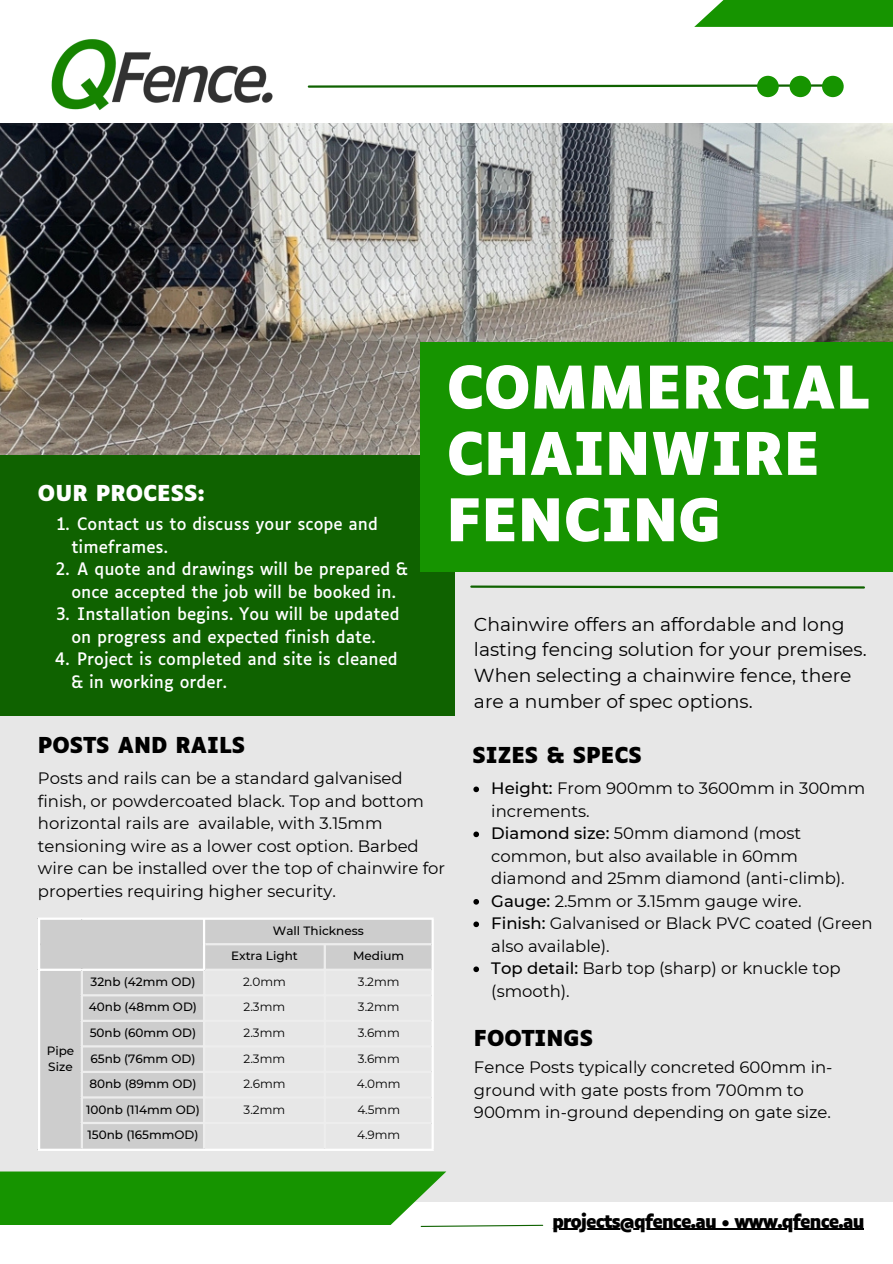
<style>
.page{position:relative;width:893px;height:1264px;background:#fff}
.page>*{position:absolute;margin:0;border:0;box-sizing:border-box;transform-origin:0 0}
.t1{font:700 56.25px/66.3px "Luciole";color:#fff}
.t2{font:700 21px "Luciole";color:#000}
.t3{font:700 21px "Luciole";color:#fff}
.t4{font:18.75px/25.8px "Montserrat";color:#000}
.t5{font:700 18px "Luciole";letter-spacing:-.065em;color:#000}
.t6{font:16.5px/22.5px "Montserrat";color:#000}
.t7{font:16.5px/22.5px "Luciole";color:#fff}
.t8{font:500 12px/16px "Montserrat";color:#000}
.t9{font:12px "Montserrat";color:#000}
.s1{font-weight:500}
</style>
<div class="page">
<div style="left:0;top:503px;width:892px;height:698px;background:#e7e7e7"></div>
<img style="left:0;top:124px;width:892px;height:331px">
<div style="left:0;top:455px;width:455px;height:260px;background:#0f6200"></div>
<div style="left:694px;top:0;width:198px;height:27px;background:#169400"></div>
<svg style="left:0;top:1171px;width:543px;height:56px"></svg>
<svg style="left:470px;top:585px;width:395px;height:4px"></svg>
<svg style="left:307px;top:76px;width:537px;height:21px"></svg>
<img style="left:47px;top:39px;width:229px;height:103px">
<div style="left:420px;top:343px;width:472px;height:228px;background:#169400"></div>
<svg style="left:40px;top:919px;width:391px;height:229px;fill:#cdcdcd"></svg>
<hr style="left:38px;top:919px;width:2px;height:229px;background:#fff">
<hr style="left:203px;top:919px;width:2px;height:49px;background:#fff">
<hr style="left:431px;top:919px;width:3px;height:229px;background:#fff">
<hr style="left:38px;top:917px;width:396px;height:2px;background:#fff">
<hr style="left:38px;top:968px;width:167px;height:2px;background:#fff">
<hr style="left:38px;top:1148px;width:396px;height:2px;background:#fff">
<hr style="left:81px;top:919px;width:2px;height:49px;background:#cdcdcd">
<hr style="left:40px;top:943px;width:163px;height:2px;background:#cdcdcd">
<hr style="left:81px;top:970px;width:2px;height:178px;background:#ededed">
<hr style="left:203px;top:970px;width:2px;height:178px;background:#ededed">
<hr style="left:323px;top:945px;width:3px;height:203px;background:#ededed">
<hr style="left:205px;top:943px;width:226px;height:2px;background:#ededed">
<hr style="left:205px;top:968px;width:226px;height:2px;background:#ededed">
<hr style="left:81px;top:994px;width:350px;height:2px;background:#ededed">
<hr style="left:81px;top:1019px;width:350px;height:2px;background:#ededed">
<hr style="left:81px;top:1045px;width:350px;height:2px;background:#ededed">
<hr style="left:81px;top:1070px;width:350px;height:3px;background:#ededed">
<hr style="left:81px;top:1096px;width:350px;height:2px;background:#ededed">
<hr style="left:81px;top:1121px;width:350px;height:3px;background:#ededed">
<svg style="left:473px;top:786px;width:6px;height:6px"></svg>
<svg style="left:473px;top:831px;width:6px;height:6px"></svg>
<svg style="left:473px;top:899px;width:6px;height:5px"></svg>
<svg style="left:473px;top:921px;width:6px;height:6px"></svg>
<svg style="left:473px;top:966px;width:6px;height:6px"></svg>
<hr style="left:552px;top:1228px;width:311px;height:1px;background:#000">
<p class="t3" style="left:38px;top:485px;width:168px">OUR PROCESS:</p>
<p class="t7" style="left:71px;top:514px;width:308px;text-indent:6px">Contact us to discuss your scope and timeframes.</p>
<p class="t7" style="left:71px;top:559px;width:338px;text-indent:6px">A quote and drawings will be prepared &amp; once accepted the job will be booked in.</p>
<p class="t7" style="left:71px;top:604px;width:330px;text-indent:6px">Installation begins. You will be updated on progress and expected finish date.</p>
<p class="t7" style="left:71px;top:649px;width:328px;text-indent:6px">Project is completed and site is cleaned &amp; in working order.</p>
<p class="t7" style="left:57px;top:514px;width:15px">1.</p>
<p class="t7" style="left:56px;top:559px;width:15px">2.</p>
<p class="t7" style="left:56px;top:604px;width:15px">3.</p>
<p class="t7" style="left:55px;top:649px;width:16px">4.</p>
<p class="t1" style="left:446px;top:359px;width:425px">COMMERCIAL</p>
<p class="t1" style="left:446px;top:426px;width:375px">CHAINWIRE<br>FENCING</p>
<p class="t4" style="left:474px;top:611px;width:394px">Chainwire offers an affordable and long lasting fencing solution for your premises.<br>When selecting a chainwire fence, there are a number of spec options.</p>
<p class="t2" style="left:38px;top:736px;width:209px">POSTS AND RAILS</p>
<p class="t6" style="left:38px;top:767px;width:409px">Posts and rails can be a standard galvanised finish, or powdercoated black. Top and bottom horizontal rails are available, with 3.15mm tensioning wire as a lower cost option. Barbed wire can be installed over the top of chainwire for properties requiring higher security.</p>
<p class="t8" style="left:47px;top:1042px;width:29px">Pipe<br>Size</p>
<p class="t8" style="left:273px;top:922px;width:92px">Wall Thickness</p>
<p class="t8" style="left:231px;top:948px;width:68px">Extra Light</p>
<p class="t8" style="left:353px;top:948px;width:53px">Medium</p>
<p class="t8" style="left:90px;top:973px;width:106px">32nb (42mm OD)</p>
<p class="t9" style="left:243px;top:974px;width:44px">2.0mm</p>
<p class="t9" style="left:358px;top:974px;width:43px">3.2mm</p>
<p class="t8" style="left:89px;top:999px;width:109px">40nb (48mm OD)</p>
<p class="t9" style="left:243px;top:999px;width:43px">2.3mm</p>
<p class="t9" style="left:358px;top:999px;width:43px">3.2mm</p>
<p class="t8" style="left:90px;top:1024px;width:108px">50nb (60mm OD)</p>
<p class="t9" style="left:243px;top:1025px;width:43px">2.3mm</p>
<p class="t9" style="left:357px;top:1025px;width:44px">3.6mm</p>
<p class="t8" style="left:90px;top:1050px;width:107px">65nb (76mm OD)</p>
<p class="t9" style="left:243px;top:1050px;width:43px">2.3mm</p>
<p class="t9" style="left:357px;top:1050px;width:44px">3.6mm</p>
<p class="t8" style="left:89px;top:1075px;width:109px">80nb (89mm OD)</p>
<p class="t9" style="left:243px;top:1076px;width:44px">2.6mm</p>
<p class="t9" style="left:357px;top:1076px;width:45px">4.0mm</p>
<p class="t8" style="left:86px;top:1101px;width:115px">100nb (114mm OD)</p>
<p class="t9" style="left:243px;top:1101px;width:43px">3.2mm</p>
<p class="t9" style="left:357px;top:1101px;width:44px">4.5mm</p>
<p class="t8" style="left:87px;top:1126px;width:113px">150nb (165mmOD)</p>
<p class="t9" style="left:357px;top:1127px;width:45px">4.9mm</p>
<p class="t2" style="left:472px;top:746px;width:171px">SIZES &amp; SPECS</p>
<p class="t6" style="left:491px;top:777px;width:375px"><span class="s1">Height:</span> From 900mm to 3600mm in 300mm increments.</p>
<p class="t6" style="left:491px;top:822px;width:355px"><span class="s1">Diamond size:</span> 50mm diamond (most common, but also available in 60mm diamond and 25mm diamond (anti-climb).</p>
<p class="t6" style="left:491px;top:889px;width:312px"><span class="s1">Gauge:</span> 2.5mm or 3.15mm gauge wire.</p>
<p class="t6" style="left:491px;top:912px;width:383px"><span class="s1">Finish:</span> Galvanised or Black PVC coated (Green also available).</p>
<p class="t6" style="left:491px;top:957px;width:351px"><span class="s1">Top detail:</span> Barb top (sharp) or knuckle top (smooth).</p>
<p class="t2" style="left:474px;top:1029px;width:121px">FOOTINGS</p>
<p class="t6" style="left:474px;top:1056px;width:360px">Fence Posts typically concreted 600mm in&shy;ground with gate posts from 700mm to<br>900mm in-ground depending on gate size.</p>
<p class="t5" style="left:552px;top:1213px;width:314px">projects@qfence.au • www.qfence.au</p>
</div>
